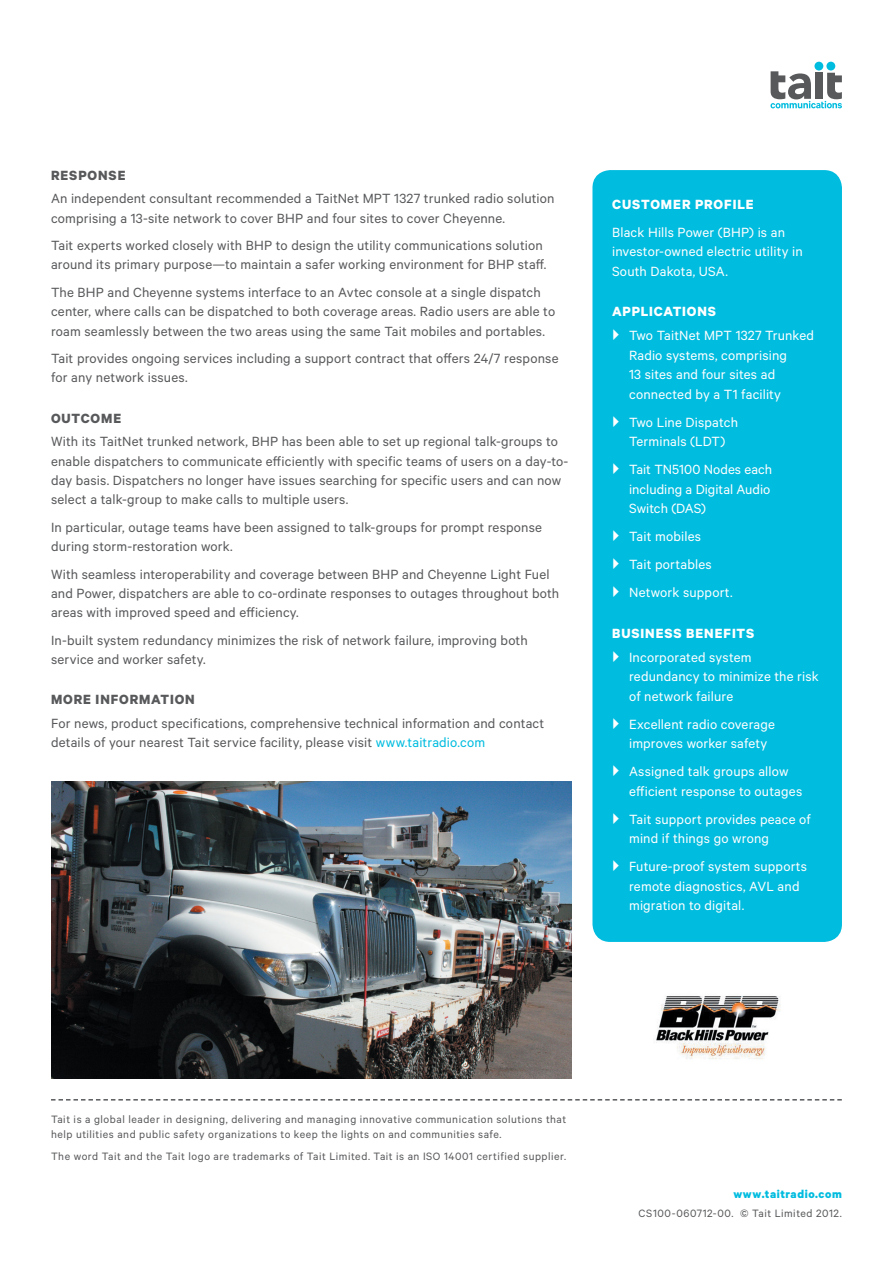
<style>
.page{position:relative;width:893px;height:1263px;background:#fff}
.page>*{position:absolute;margin:0;border:0;box-sizing:border-box;transform-origin:0 0}
.Body_Copy{font:15px/19.2px "Calibre";letter-spacing:.01em;color:#58595b}
.Body_Copy-2{font:15px/19.5px "Calibre";letter-spacing:.01em;color:#fff}
.Sub_Header_B__Standa{font:700 15px "Calibre";letter-spacing:.06em;color:#fff}
.Sub_Header_B__Standa-2{font:700 15px "Calibre";letter-spacing:.06em;color:#58595b}
.Chapter_Header{font:700 15px "Calibre";letter-spacing:.06em;color:#fff}
.Sub_Header_A__Follow{font:700 15px "Calibre";letter-spacing:.06em;color:#58595b}
.t1{font:700 12.75px "Calibre";letter-spacing:.045em;color:#00bcdf}
.Fine_Print_Caption{font:12px/14.2px "Calibre";letter-spacing:.045em;color:#58595b}
.s1{color:#00bcdf}
</style>
<div class="page">
<div style="left:593px;top:171px;width:248px;height:770px;background:#00bcdf;border-radius:17px"></div>
<div style="left:592px;top:170px;width:250px;height:772px;border:2px solid #00bcdf;border-radius:17px"></div>
<svg style="left:51px;top:1099px;width:791px;height:1px"></svg>
<img style="left:51px;top:781px;width:520px;height:297px">
<svg style="left:770px;top:61px;width:72px;height:48px"></svg>
<img style="left:656px;top:996px;width:125px;height:63px">
<p class="Sub_Header_A__Follow" style="left:51px;top:166px;width:76px">RESPONSE</p>
<p class="Body_Copy" style="left:51px;top:188px;width:505px">An independent consultant recommended a TaitNet MPT 1327 trunked radio solution comprising a 13-site network to cover BHP and four sites to cover Cheyenne.</p>
<p class="Body_Copy" style="left:51px;top:235px;width:497px">Tait experts worked closely with BHP to design the utility communications solution around its primary purpose—to maintain a safer working environment for BHP staff.</p>
<p class="Body_Copy" style="left:51px;top:282px;width:506px">The BHP and Cheyenne systems interface to an Avtec console at a single dispatch center, where calls can be dispatched to both coverage areas. Radio users are able to roam seamlessly between the two areas using the same Tait mobiles and portables.</p>
<p class="Body_Copy" style="left:51px;top:348px;width:509px">Tait provides ongoing services including a support contract that offers 24/7 response for any network issues.</p>
<p class="Sub_Header_B__Standa-2" style="left:51px;top:409px;width:72px">OUTCOME</p>
<p class="Body_Copy" style="left:51px;top:432px;width:519px">With its TaitNet trunked network, BHP has been able to set up regional talk-groups to enable dispatchers to communicate efficiently with specific teams of users on a day-to&shy;day basis. Dispatchers no longer have issues searching for specific users and can now select a talk-group to make calls to multiple users.</p>
<p class="Body_Copy" style="left:51px;top:517px;width:492px">In particular, outage teams have been assigned to talk-groups for prompt response during storm-restoration work.</p>
<p class="Body_Copy" style="left:51px;top:564px;width:510px">With seamless interoperability and coverage between BHP and Cheyenne Light Fuel and Power, dispatchers are able to co-ordinate responses to outages throughout both areas with improved speed and efficiency.</p>
<p class="Body_Copy" style="left:51px;top:630px;width:478px">In-built system redundancy minimizes the risk of network failure, improving both service and worker safety.</p>
<p class="Sub_Header_B__Standa-2" style="left:51px;top:690px;width:145px">MORE INFORMATION</p>
<p class="Body_Copy" style="left:51px;top:713px;width:495px">For news, product specifications, comprehensive technical information and contact details of your nearest Tait service facility, please visit <span class="s1">www.taitradio.com</span></p>
<p class="Chapter_Header" style="left:612px;top:195px;width:143px">CUSTOMER PROFILE</p>
<p class="Body_Copy-2" style="left:612px;top:222px;width:192px">Black Hills Power (BHP) is an investor-owned electric utility in<br>South Dakota, USA.</p>
<p class="Sub_Header_B__Standa" style="left:612px;top:302px;width:105px">APPLICATIONS</p>
<p class="Body_Copy-2" style="left:629px;top:325px;width:186px">Two TaitNet MPT 1327 Trunked<br>Radio systems, comprising<br>13 sites and four sites ad connected by a T1 facility</p>
<p class="Body_Copy-2" style="left:629px;top:412px;width:111px">Two Line Dispatch<br>Terminals (LDT)</p>
<p class="Body_Copy-2" style="left:629px;top:459px;width:145px;text-align:justify">Tait TN5100 Nodes each including a Digital Audio Switch (DAS)</p>
<p class="Body_Copy-2" style="left:629px;top:526px;width:73px">Tait mobiles</p>
<p class="Body_Copy-2" style="left:629px;top:554px;width:84px">Tait portables</p>
<p class="Body_Copy-2" style="left:629px;top:582px;width:105px">Network support.</p>
<p class="Sub_Header_B__Standa" style="left:612px;top:624px;width:144px">BUSINESS BENEFITS</p>
<p class="Body_Copy-2" style="left:629px;top:647px;width:191px">Incorporated system redundancy to minimize the risk of network failure</p>
<p class="Body_Copy-2" style="left:629px;top:714px;width:148px">Excellent radio coverage improves worker safety</p>
<p class="Body_Copy-2" style="left:629px;top:761px;width:175px">Assigned talk groups allow efficient response to outages</p>
<p class="Body_Copy-2" style="left:629px;top:809px;width:183px">Tait support provides peace of mind if things go wrong</p>
<p class="Body_Copy-2" style="left:629px;top:856px;width:180px">Future-proof system supports remote diagnostics, AVL and migration to digital.</p>
<p class="Fine_Print_Caption" style="left:51px;top:1112px;width:517px">Tait is a global leader in designing, delivering and managing innovative communication solutions that help utilities and public safety organizations to keep the lights on and communities safe.</p>
<p class="Fine_Print_Caption" style="left:51px;top:1149px;width:517px">The word Tait and the Tait logo are trademarks of Tait Limited. Tait is an ISO 14001 certified supplier.</p>
<p class="t1" style="left:733px;top:1186px;width:110px">www.taitradio.com</p>
<p class="Fine_Print_Caption" style="left:639px;top:1206px;width:205px">CS100-060712-00. © Tait Limited 2012.</p>
</div>
